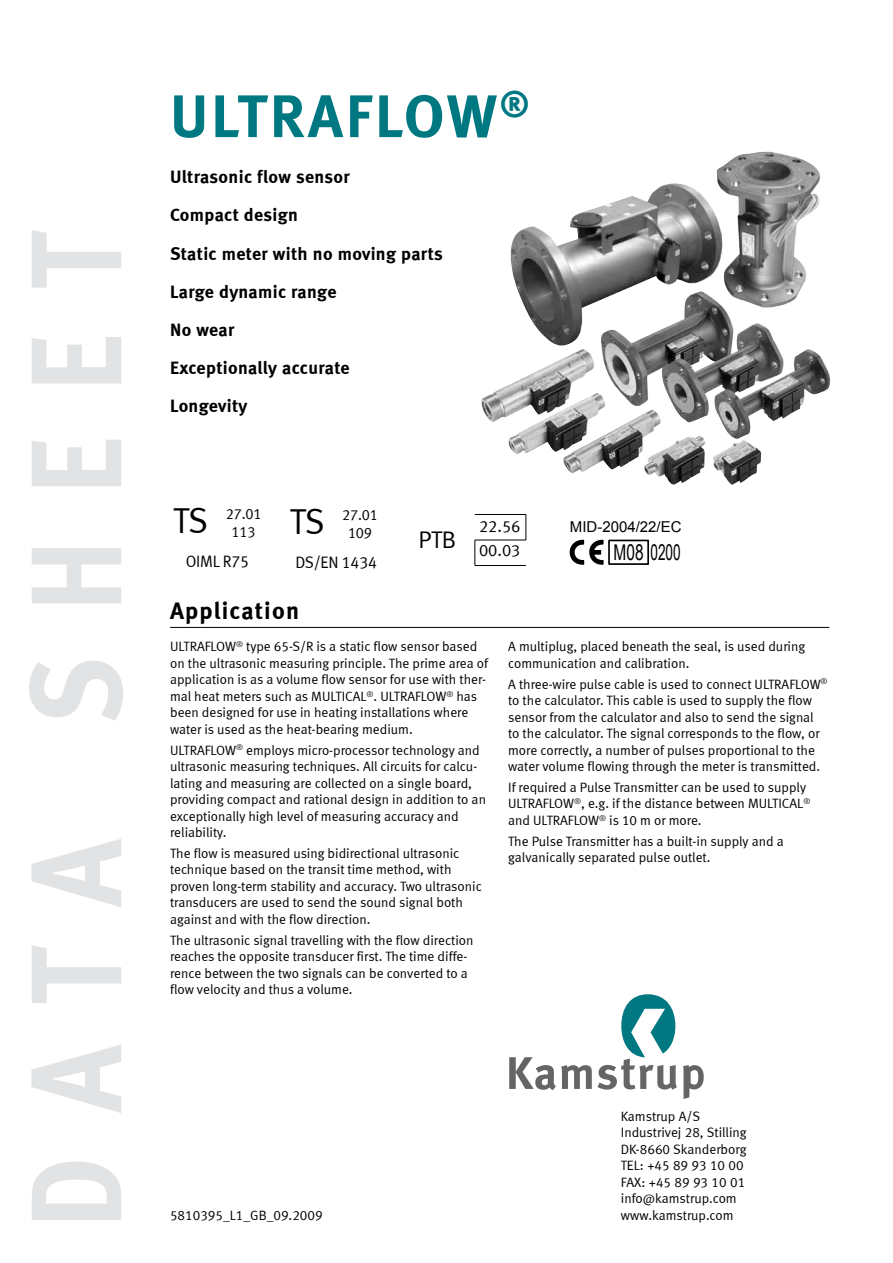
<style>
.page{position:relative;width:893px;height:1263px;background:#fff}
.page>*{position:absolute;margin:0;border:0;box-sizing:border-box;transform-origin:0 0}
.t1{font:700 128.7px "Meta LF";color:#e1e3e4;scale:.89 1}
.t2{font:700 60px "Meta LF";letter-spacing:.05em;color:#007881}
.t3{font:36px "Meta LF";color:#000}
.t4{font:700 24px "Meta LF";letter-spacing:.05em;color:#000}
.t5{font:24px "Meta LF";color:#000}
.t6{font:21.75px "Arial Narrow";color:#000;scale:.86 1}
.t7{font:700 18px/38px "Meta LF";letter-spacing:.02em;color:#000}
.t8{font:16.5px/24px "Meta LF";letter-spacing:-.015em;color:#000}
.t9{font:15px/18px "Meta LF";letter-spacing:-.015em;color:#000;text-align:center}
.t10{font:15px "Arial";color:#000}
.t11{font:13.5px/16.5px "Meta LF";color:#000}
</style>
<div class="page">
<hr style="left:170px;top:627px;width:659px;height:1px;background:#000">
<img style="left:505px;top:151px;width:326px;height:288px">
<hr style="left:475px;top:514px;width:51px;height:1px;background:#000">
<hr style="left:475px;top:540px;width:51px;height:1px;background:#000">
<svg style="left:525px;top:514px;width:1px;height:26px"></svg>
<svg style="left:474px;top:540px;width:1px;height:25px"></svg>
<hr style="left:475px;top:565px;width:51px;height:1px;background:#000">
<svg style="left:570px;top:540px;width:34px;height:25px"></svg>
<div style="left:608px;top:540px;width:41px;height:25px;border:2px solid #000"></div>
<svg style="left:509px;top:994px;width:195px;height:105px"></svg>
<h1 class="t1" style="left:0;top:1228px;width:1113px;rotate:-90deg">Data sheet</h1>
<h2 class="t2" style="left:170px;top:81px;width:361px">ULTRAFLOW<sup>®</sup></h2>
<h3 class="t7" style="left:170px;top:158px;width:274px">Ultrasonic flow sensor<br>Compact design<br>Static meter with no moving parts<br>Large dynamic range<br>No wear<br>Exceptionally accurate<br>Longevity</h3>
<h3 class="t3" style="left:173px;top:499px;width:36px">TS</h3>
<p class="t9" style="left:226px;top:505px;width:37px">27.01<br>113</p>
<p class="t8" style="left:186px;top:549px;width:65px">OIML R75</p>
<h3 class="t3" style="left:290px;top:500px;width:36px">TS</h3>
<p class="t9" style="left:342px;top:506px;width:37px">27.01<br>109</p>
<p class="t8" style="left:295px;top:550px;width:83px">DS/EN 1434</p>
<h3 class="t5" style="left:419px;top:526px;width:39px">PTB</h3>
<p class="t8" style="left:479px;top:514px;width:43px">22.56<br>00.03</p>
<p class="t10" style="left:570px;top:517px;width:113px">MID-2004/22/EC</p>
<h3 class="t6" style="left:614px;top:536px;width:80px">M08 0200</h3>
<h3 class="t4" style="left:170px;top:596px;width:130px">Application</h3>
<p class="t11" style="left:170px;top:638px;width:319px">ULTRAFLOW<sup>®</sup> type 65-S/R is a static flow sensor based on the ultrasonic measuring principle. The prime area of application is as a volume flow sensor for use with ther&shy;mal heat meters such as MULTICAL<sup>®</sup>. ULTRAFLOW<sup>®</sup> has been designed for use in heating installations where water is used as the heat-bearing medium.</p>
<p class="t11" style="left:170px;top:742px;width:317px">ULTRAFLOW<sup>®</sup> employs micro-processor technology and ultrasonic measuring techniques. All circuits for calcu&shy;lating and measuring are collected on a single board, providing compact and rational design in addition to an exceptionally high level of measuring accuracy and reliability.</p>
<p class="t11" style="left:170px;top:845px;width:313px">The flow is measured using bidirectional ultrasonic technique based on the transit time method, with proven long-term stability and accuracy. Two ultrasonic transducers are used to send the sound signal both against and with the flow direction.</p>
<p class="t11" style="left:170px;top:931px;width:305px">The ultrasonic signal travelling with the flow direction reaches the opposite transducer first. The time diffe&shy;rence between the two signals can be converted to a flow velocity and thus a volume.</p>
<p class="t11" style="left:508px;top:638px;width:299px">A multiplug, placed beneath the seal, is used during communication and calibration.</p>
<p class="t11" style="left:508px;top:675px;width:321px">A three-wire pulse cable is used to connect ULTRAFLOW<sup>® </sup>to the calculator. This cable is used to supply the flow sensor from the calculator and also to send the signal to the calculator. The signal corresponds to the flow, or more correctly, a number of pulses proportional to the water volume flowing through the meter is transmitted.</p>
<p class="t11" style="left:508px;top:779px;width:304px">If required a Pulse Transmitter can be used to supply<br>ULTRAFLOW<sup>®</sup>, e.g. if the distance between MULTICAL<sup>® </sup>and ULTRAFLOW<sup>®</sup> is 10 m or more.</p>
<p class="t11" style="left:508px;top:833px;width:277px">The Pulse Transmitter has a built-in supply and a galvanically separated pulse outlet.</p>
<p class="t11" style="left:170px;top:1207px;width:154px">5810395_L1_GB_09.2009</p>
<p class="t11" style="left:621px;top:1108px;width:127px">Kamstrup A/S<br>Industrivej 28, Stilling<br>DK-8660 Skanderborg<br>TEL: +45 89 93 10 00<br>FAX: +45 89 93 10 01 info@kamstrup.com www.kamstrup.com</p>
</div>
